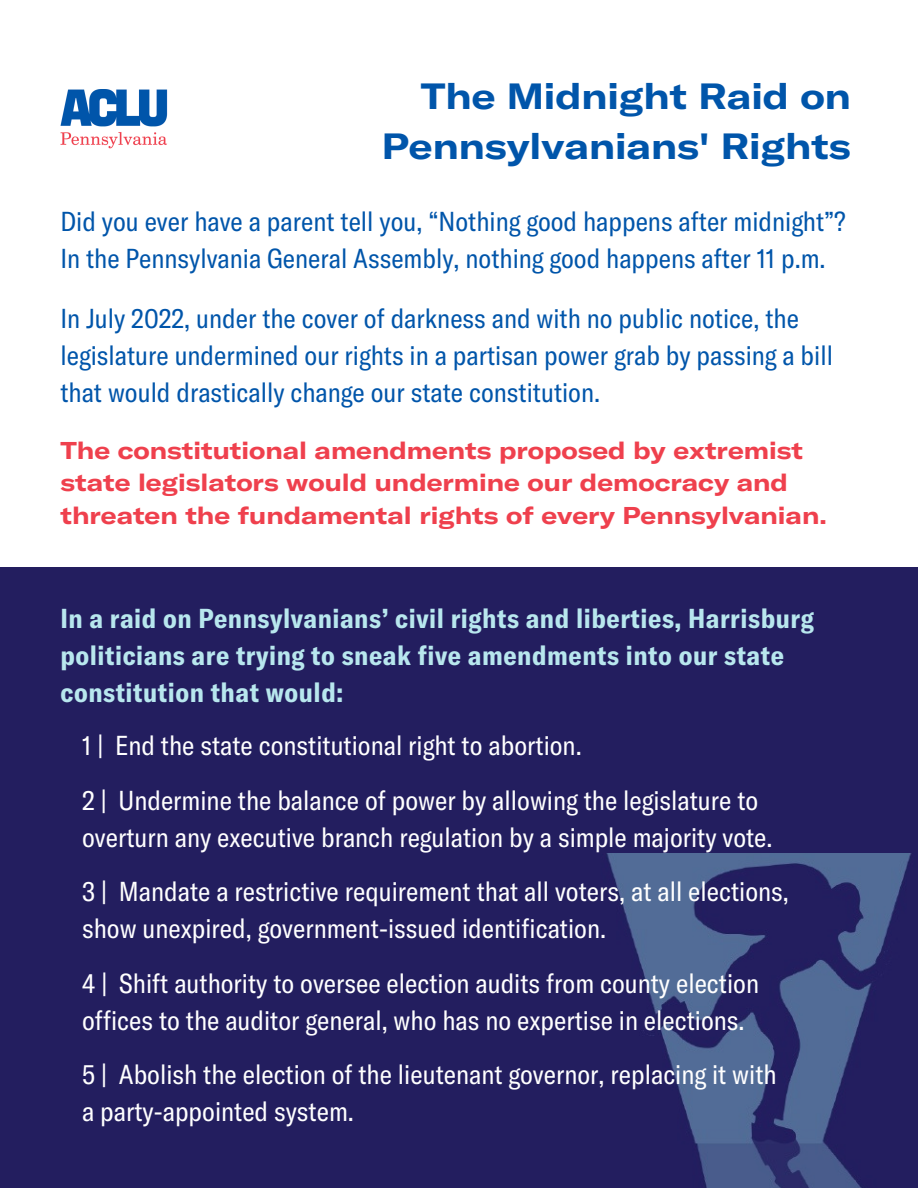
<style>
.page{position:relative;width:918px;height:1188px;background:#fff}
.page>*{position:absolute;margin:0;border:0;box-sizing:border-box;transform-origin:0 0}
.t1{font:700 expanded 36px/49.5px "GT America";color:#05a;text-align:right}
.t2{font:condensed 27px/54.3px "GT America";color:#fff}
.t3{font:condensed 27px/37.2px "GT America";color:#05a}
.t4{font:700 condensed 27px/37.2px "GT America";letter-spacing:.02em;color:#b8e7ee}
.t5{font:700 expanded 24px/32.7px "GT America";color:#ef404d}
</style>
<div class="page">
<div style="left:0;top:567px;width:918px;height:621px;background:#231e5f"></div>
<img style="left:606px;top:853px;width:306px;height:334px">
<img style="left:60px;top:90px;width:108px;height:59px">
<h1 class="t1" style="left:382px;top:70px;width:471px">The Midnight Raid on<br>Pennsylvanians' Rights</h1>
<p class="t3" style="left:60px;top:201px;width:787px">Did you ever have a parent tell you, “Nothing good happens after midnight”?<br>In the Pennsylvania General Assembly, nothing good happens after 11 p.m.</p>
<p class="t3" style="left:60px;top:298px;width:774px">In July 2022, under the cover of darkness and with no public notice, the legislature undermined our rights in a partisan power grab by passing a bill that would drastically change our state constitution.</p>
<p class="t5" style="left:60px;top:433px;width:768px">The constitutional amendments proposed by extremist state legislators would undermine our democracy and threaten the fundamental rights of every Pennsylvanian.</p>
<p class="t4" style="left:60px;top:599px;width:755px">In a raid on Pennsylvanians’ civil rights and liberties, Harrisburg politicians are trying to sneak five amendments into our state constitution that would:</p>
<p class="t2" style="left:82px;top:717px;width:678px">1 | End the state constitutional right to abortion.<br>2 | Undermine the balance of power by allowing the legislature to</p>
<p class="t2" style="left:82px;top:809px;width:708px">overturn any executive branch regulation by a simple majority vote.<br>3 | Mandate a restrictive requirement that all voters, at all elections,</p>
<p class="t2" style="left:82px;top:900px;width:678px">show unexpired, government-issued identification.<br>4 | Shift authority to oversee election audits from county election</p>
<p class="t2" style="left:82px;top:992px;width:696px">offices to the auditor general, who has no expertise in elections.<br>5 | Abolish the election of the lieutenant governor, replacing it with</p>
<p class="t2" style="left:82px;top:1083px;width:273px">a party-appointed system.</p>
</div>
